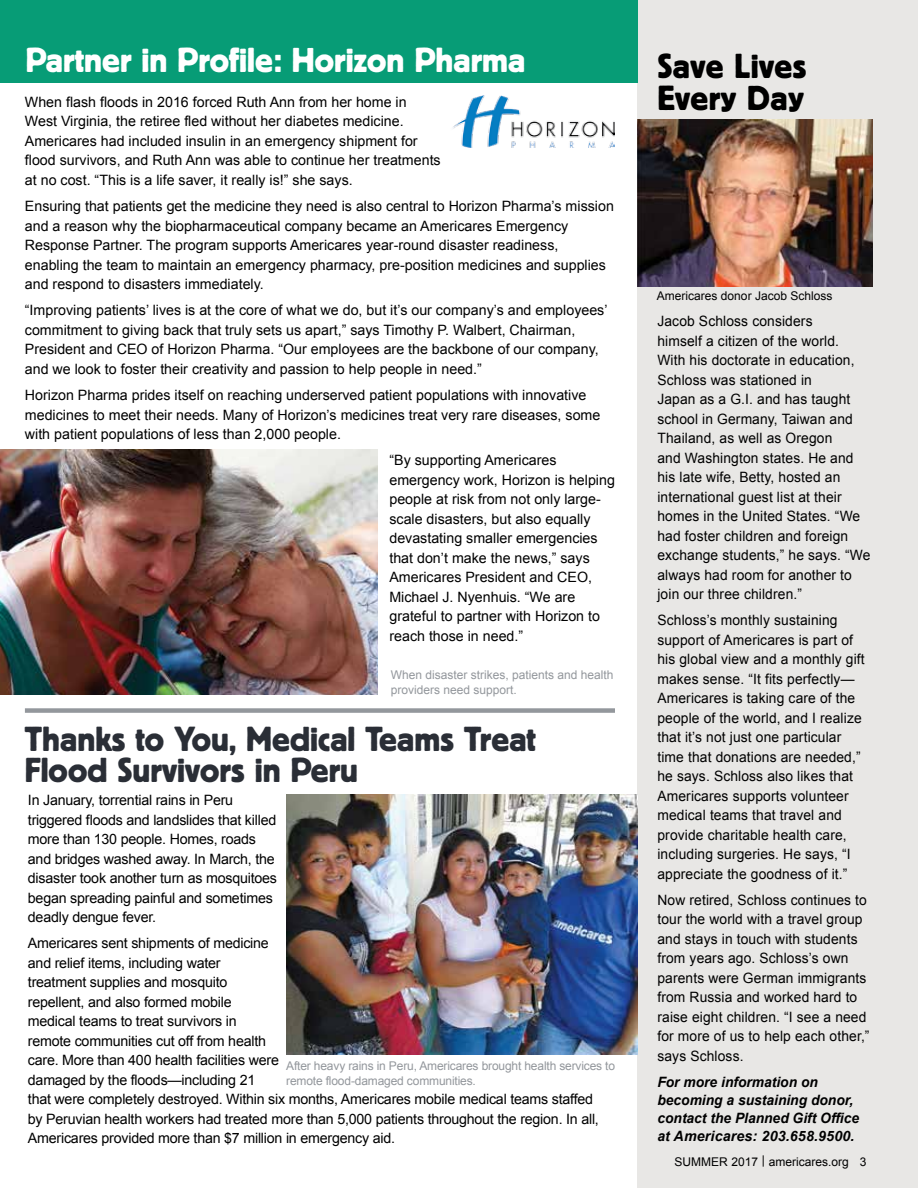
<style>
.page{position:relative;width:918px;height:1188px;background:#fff}
.page>*{position:absolute;margin:0;border:0;box-sizing:border-box;transform-origin:0 0}
.t1{font:34.5px/31.5px "Block Berthold BQ";color:#2a2e36}
.t2{font:34.5px "Block Berthold BQ";color:#fff}
.t3{font:34.5px/31.5px "Block Berthold BQ";letter-spacing:.01em;color:#000}
.t4{font:14.25px/19.5px "Arial";color:#000}
.t5{font:italic 700 14.25px/18px "Arial";color:#000}
.t6{font:12px/15px "Arial";letter-spacing:-.015em;color:#93979c}
.t7{font:12px "Arial";color:#000}
</style>
<div class="page">
<div style="left:637px;top:0;width:281px;height:1188px;background:#e8e7e5"></div>
<img style="left:286px;top:795px;width:351px;height:260px">
<div style="left:0;top:0;width:637px;height:83px;background:#079c76"></div>
<img style="left:637px;top:119px;width:236px;height:167px">
<img style="left:0;top:449px;width:378px;height:245px">
<div style="left:25px;top:708px;width:590px;height:5px;background:#93979c"></div>
<img style="left:453px;top:95px;width:162px;height:53px">
<h1 class="t2" style="left:26px;top:40px;width:501px">Partner in Profile: Horizon Pharma</h1>
<h1 class="t3" style="left:657px;top:51px;width:150px">Save Lives<br>Every Day</h1>
<p class="t4" style="left:25px;top:92px;width:417px">When flash floods in 2016 forced Ruth Ann from her home in West Virginia, the retiree fled without her diabetes medicine.<br>Americares had included insulin in an emergency shipment for flood survivors, and Ruth Ann was able to continue her treatments at no cost. “This is a life saver, it really is!” she says.</p>
<p class="t4" style="left:25px;top:196px;width:591px">Ensuring that patients get the medicine they need is also central to Horizon Pharma’s mission and a reason why the biopharmaceutical company became an Americares Emergency Response Partner. The program supports Americares year-round disaster readiness, enabling the team to maintain an emergency pharmacy, pre-position medicines and supplies and respond to disasters immediately.</p>
<p class="t4" style="left:25px;top:301px;width:584px">“Improving patients’ lives is at the core of what we do, but it’s our company’s and employees’ commitment to giving back that truly sets us apart,” says Timothy P. Walbert, Chairman, President and CEO of Horizon Pharma. “Our employees are the backbone of our company, and we look to foster their creativity and passion to help people in need.”</p>
<p class="t4" style="left:25px;top:385px;width:577px">Horizon Pharma prides itself on reaching underserved patient populations with innovative medicines to meet their needs. Many of Horizon’s medicines treat very rare diseases, some with patient populations of less than 2,000 people.</p>
<p class="t4" style="left:389px;top:451px;width:227px">“By supporting Americares emergency work, Horizon is helping people at risk from not only large&shy;scale disasters, but also equally devastating smaller emergencies that don’t make the news,” says<br>Americares President and CEO,<br>Michael J. Nyenhuis. “We are grateful to partner with Horizon to reach those in need.”</p>
<p class="t7" style="left:657px;top:289px;width:177px">Americares donor Jacob Schloss</p>
<p class="t4" style="left:657px;top:311px;width:215px">Jacob Schloss considers<br>himself a citizen of the world.<br>With his doctorate in education,<br>Schloss was stationed in<br>Japan as a G.I. and has taught school in Germany, Taiwan and<br>Thailand, as well as Oregon<br>and Washington states. He and his late wife, Betty, hosted an international guest list at their homes in the United States. “We had foster children and foreign exchange students,” he says. “We always had room for another to join our three children.”</p>
<p class="t4" style="left:657px;top:611px;width:209px">Schloss’s monthly sustaining support of Americares is part of his global view and a monthly gift makes sense. “It fits perfectly—<br>Americares is taking care of the people of the world, and I realize that it’s not just one particular time that donations are needed,” he says. Schloss also likes that<br>Americares supports volunteer medical teams that travel and provide charitable health care, including surgeries. He says, “I appreciate the goodness of it.”</p>
<p class="t4" style="left:657px;top:890px;width:214px">Now retired, Schloss continues to tour the world with a travel group and stays in touch with students from years ago. Schloss’s own parents were German immigrants from Russia and worked hard to raise eight children. “I see a need for more of us to help each other,” says Schloss.</p>
<p class="t5" style="left:657px;top:1073px;width:203px">For more information on becoming a sustaining donor, contact the Planned Gift Office at Americares: 203.658.9500.</p>
<p class="t7" style="left:675px;top:1155px;width:193px">SUMMER 2017 | americares.org 3</p>
<p class="t6" style="left:391px;top:668px;width:224px">When disaster strikes, patients and health providers need support.</p>
<h1 class="t1" style="left:25px;top:724px;width:513px">Thanks to You, Medical Teams Treat<br>Flood Survivors in Peru</h1>
<p class="t4" style="left:28px;top:790px;width:251px">In January, torrential rains in Peru triggered floods and landslides that killed more than 130 people. Homes, roads and bridges washed away. In March, the disaster took another turn as mosquitoes began spreading painful and sometimes deadly dengue fever.</p>
<p class="t4" style="left:28px;top:934px;width:573px">Americares sent shipments of medicine<br>and relief items, including water<br>treatment supplies and mosquito<br>repellent, and also formed mobile<br>medical teams to treat survivors in<br>remote communities cut off from health<br>care. More than 400 health facilities were<br>damaged by the floods—including 21<br>that were completely destroyed. Within six months, Americares mobile medical teams staffed by Peruvian health workers had treated more than 5,000 patients throughout the region. In all, Americares provided more than $7 million in emergency aid.</p>
<p class="t6" style="left:286px;top:1058px;width:330px">After heavy rains in Peru, Americares brought health services to remote flood-damaged communities.</p>
</div>
